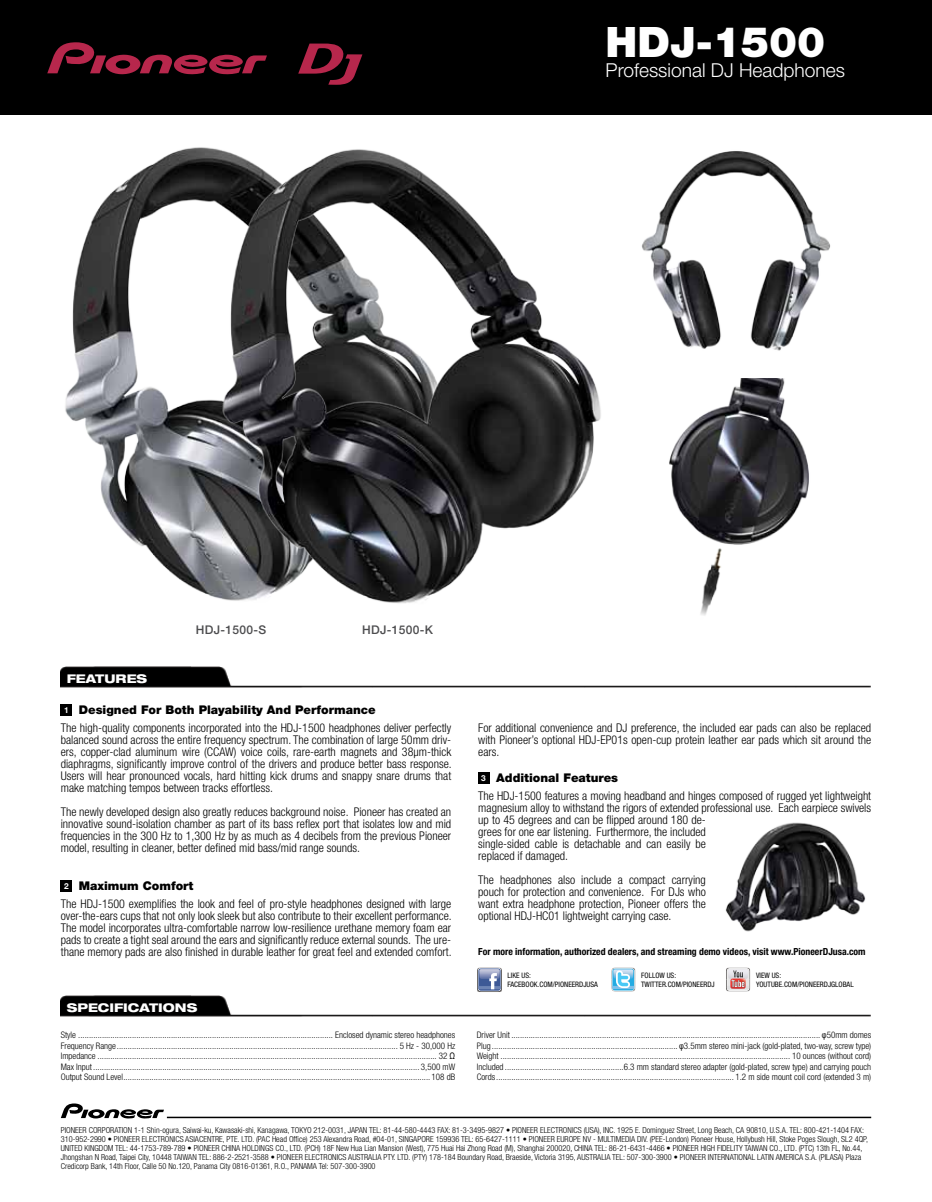
<style>
.page{position:relative;width:932px;height:1202px;background:#fff}
.page>*{position:absolute;margin:0;border:0;box-sizing:border-box;transform-origin:0 0}
.t1{font:900 42px "Helvetica Neue";color:#fff}
.t2{font:300 19.2px "Helvetica Neue";color:#fff}
.t3{font:300 condensed 12px/12px "Helvetica Neue";color:#000;text-align:justify}
.t4{font:900 12px "Helvetica Neue";color:#000}
.t5{font:800 expanded 12px "Helvetica Neue";color:#fff}
.t6{font:500 12px "Helvetica Neue";letter-spacing:.025em;color:#4d4d4f}
.t7{font:700 condensed 9.75px "Helvetica Neue";color:#000}
.t8{font:300 condensed 9px/10.5px "Helvetica Neue";color:#000;text-align:justify}
.t9{font:300 condensed 8.25px/9px "Helvetica Neue";color:#000}
.t10{font:700 8.25px "Helvetica Neue";color:#fff}
.t11{font:condensed 7.5px/9px "Helvetica Neue";color:#000}
.s1{font-family:"Arial Narrow";font-weight:400;font-stretch:normal}
</style>
<div class="page">
<div style="left:0;top:0;width:932px;height:114px;background:#000"></div>
<svg style="left:47px;top:42px;width:315px;height:43px"></svg>
<img style="left:61px;top:995px;width:809px;height:21px">
<img style="left:61px;top:666px;width:809px;height:21px">
<svg style="left:61px;top:1103px;width:103px;height:15px"></svg>
<hr style="left:167px;top:1116px;width:704px;height:2px;background:#000">
<div style="left:61px;top:704px;width:11px;height:11px;background:#000"></div>
<div style="left:61px;top:880px;width:11px;height:11px;background:#000"></div>
<div style="left:478px;top:772px;width:11px;height:11px;background:#000"></div>
<img style="left:725px;top:822px;width:141px;height:110px">
<img style="left:611px;top:967px;width:24px;height:24px">
<svg style="left:612px;top:968px;width:22px;height:22px"></svg>
<img style="left:613px;top:969px;width:20px;height:1px">
<svg style="left:612px;top:970px;width:22px;height:19px"></svg>
<img style="left:726px;top:967px;width:24px;height:24px">
<svg style="left:726px;top:968px;width:23px;height:22px"></svg>
<div style="left:727px;top:968px;width:22px;height:22px;background:#e7e7e7;border-radius:2px"></div>
<svg style="left:729px;top:970px;width:19px;height:19px"></svg>
<img style="left:477px;top:967px;width:25px;height:25px">
<div style="left:478px;top:968px;width:23px;height:23px;background:#4d679f;border-radius:3px"></div>
<svg style="left:478px;top:968px;width:22px;height:22px"></svg>
<img style="left:479px;top:969px;width:21px;height:1px">
<svg style="left:478px;top:970px;width:22px;height:19px"></svg>
<img style="left:32px;top:114px;width:443px;height:473px">
<img style="left:641px;top:151px;width:190px;height:200px">
<img style="left:191px;top:116px;width:410px;height:488px">
<img style="left:669px;top:379px;width:140px;height:237px">
<h1 class="t1" style="left:605px;top:17px;width:221px">HDJ-1500</h1>
<h2 class="t2" style="left:605px;top:59px;width:241px">Professional DJ Headphones</h2>
<p class="t5" style="left:67px;top:670px;width:82px">FEATURES</p>
<p class="t6" style="left:196px;top:622px;width:72px">HDJ-1500-S</p>
<p class="t6" style="left:362px;top:622px;width:72px">HDJ-1500-K</p>
<p class="t4" style="left:79px;top:702px;width:298px">Designed For Both Playability And Performance</p>
<p class="t3" style="left:61px;top:721px;width:392px">The high-quality components incorporated into the HDJ-1500 headphones deliver perfectly balanced sound across the entire frequency spectrum. The combination of large 50mm driv&shy;ers, copper-clad aluminum wire (CCAW) voice coils, rare-earth magnets and 38μm-thick diaphragms, significantly improve control of the drivers and produce better bass response.<br>Users will hear pronounced vocals, hard hitting kick drums and snappy snare drums that make matching tempos between tracks effortless.</p>
<p class="t3" style="left:61px;top:805px;width:392px">The newly developed design also greatly reduces background noise. Pioneer has created an innovative sound-isolation chamber as part of its bass reflex port that isolates low and mid frequencies in the 300 Hz to 1,300 Hz by as much as 4 decibels from the previous Pioneer model, resulting in cleaner, better defined mid bass/mid range sounds.</p>
<p class="t4" style="left:79px;top:878px;width:116px">Maximum Comfort</p>
<p class="t3" style="left:61px;top:897px;width:392px">The HDJ-1500 exemplifies the look and feel of pro-style headphones designed with large over-the-ears cups that not only look sleek but also contribute to their excellent performance.<br>The model incorporates ultra-comfortable narrow low-resilience urethane memory foam ear pads to create a tight seal around the ears and significantly reduce external sounds. The ure&shy;thane memory pads are also finished in durable leather for great feel and extended comfort.</p>
<p class="t10" style="left:64px;top:705px;width:6px">1</p>
<p class="t10" style="left:64px;top:880px;width:6px">2</p>
<p class="t5" style="left:67px;top:1000px;width:132px">SPECIFICATIONS</p>
<p class="t3" style="left:478px;top:721px;width:394px">For additional convenience and DJ preference, the included ear pads can also be replaced with Pioneer’s optional HDJ-EP01s open-cup protein leather ear pads which sit around the ears.</p>
<p class="t4" style="left:496px;top:770px;width:123px">Additional Features</p>
<p class="t3" style="left:478px;top:789px;width:394px;text-align:left">The HDJ-1500 features a moving headband and hinges composed of rugged yet lightweight magnesium alloy to withstand the rigors of extended professional use. Each earpiece swivels up to 45 degrees and can be flipped around 180 de-<br>grees for one ear listening. Furthermore, the included<br>single-sided cable is detachable and can easily be<br>replaced if damaged.</p>
<p class="t3" style="left:478px;top:873px;width:229px">The headphones also include a compact carrying pouch for protection and convenience. For DJs who want extra headphone protection, Pioneer offers the optional HDJ-HC01 lightweight carrying case.</p>
<p class="t10" style="left:481px;top:772px;width:6px">3</p>
<p class="t7" style="left:478px;top:945px;width:389px">For more information, authorized dealers, and streaming demo videos, visit www.PioneerDJusa.com</p>
<p class="t11" style="left:641px;top:971px;width:75px">FOLLOW US:<br>TWITTER.COM/PIONEERDJ</p>
<p class="t11" style="left:756px;top:971px;width:99px">VIEW US:<br>YOUTUBE.COM/PIONEERDJGLOBAL</p>
<p class="t11" style="left:507px;top:971px;width:92px">LIKE US:<br>FACEBOOK.COM/PIONEERDJUSA</p>
<p class="t8" style="left:61px;top:1029px;width:396px">Style ...................................................................................................................... Enclosed dynamic stereo headphones Frequency Range.................................................................................................................................. 5 Hz - 30,000 Hz Impedance ............................................................................................................................................................. 32 <span class="s1">Ω </span>Max Input ....................................................................................................................................................... 3,500 mW Output Sound Level.............................................................................................................................................. 108 dB</p>
<p class="t8" style="left:477px;top:1029px;width:396px">Driver Unit ............................................................................................................................................... <span class="s1">φ</span>50mm domes Plug ...................................................................................... <span class="s1">φ</span>3.5mm stereo mini-jack (gold-plated, two-way, screw type)<br>Weight ...................................................................................................................................... 10 ounces (without cord)<br>Included .......................................................6.3 mm standard stereo adapter (gold-plated, screw type) and carrying pouch Cords.............................................................................................................. 1.2 m side mount coil cord (extended 3 m)</p>
<p class="t9" style="left:61px;top:1125px;width:808px">PIONEER CORPORATION 1-1 Shin-ogura, Saiwai-ku, Kawasaki-shi, Kanagawa, TOKYO 212-0031, JAPAN TEL: 81-44-580-4443 FAX: 81-3-3495-9827 • PIONEER ELECTRONICS (USA), INC. 1925 E. Dominguez Street, Long Beach, CA 90810, U.S.A. TEL: 800-421-1404 FAX:<br>310-952-2990 • PIONEER ELECTRONICS ASIACENTRE, PTE. LTD. (PAC Head Office) 253 Alexandra Road, #04-01, SINGAPORE 159936 TEL: 65-6427-1111 • PIONEER EUROPE NV - MULTIMEDIA DIV. (PEE-London) Pioneer House, Hollybush Hill, Stoke Poges Slough, SL2 4QP, UNITED KINGDOM TEL: 44-1753-789-789 • PIONEER CHINA HOLDINGS CO., LTD. (PCH) 18F New Hua Lian Mansion (West), 775 Huai Hai Zhong Road (M), Shanghai 200020, CHINA TEL: 86-21-6431-4466 • PIONEER HIGH FIDELITY TAIWAN CO., LTD. (PTC) 13th FL, No.44, Jhongshan N Road, Taipei City, 10448 TAIWAN TEL: 886-2-2521-3588 • PIONEER ELECTRONICS AUSTRALIA PTY. LTD. (PTY) 178-184 Boundary Road, Braeside, Victoria 3195, AUSTRALIA TEL: 507-300-3900 • PIONEER INTERNATIONAL LATIN AMERICA S.A. (PILASA) Plaza Credicorp Bank, 14th Floor, Calle 50 No.120, Panama City 0816-01361, R.O., PANAMA Tel: 507-300-3900</p>
</div>
